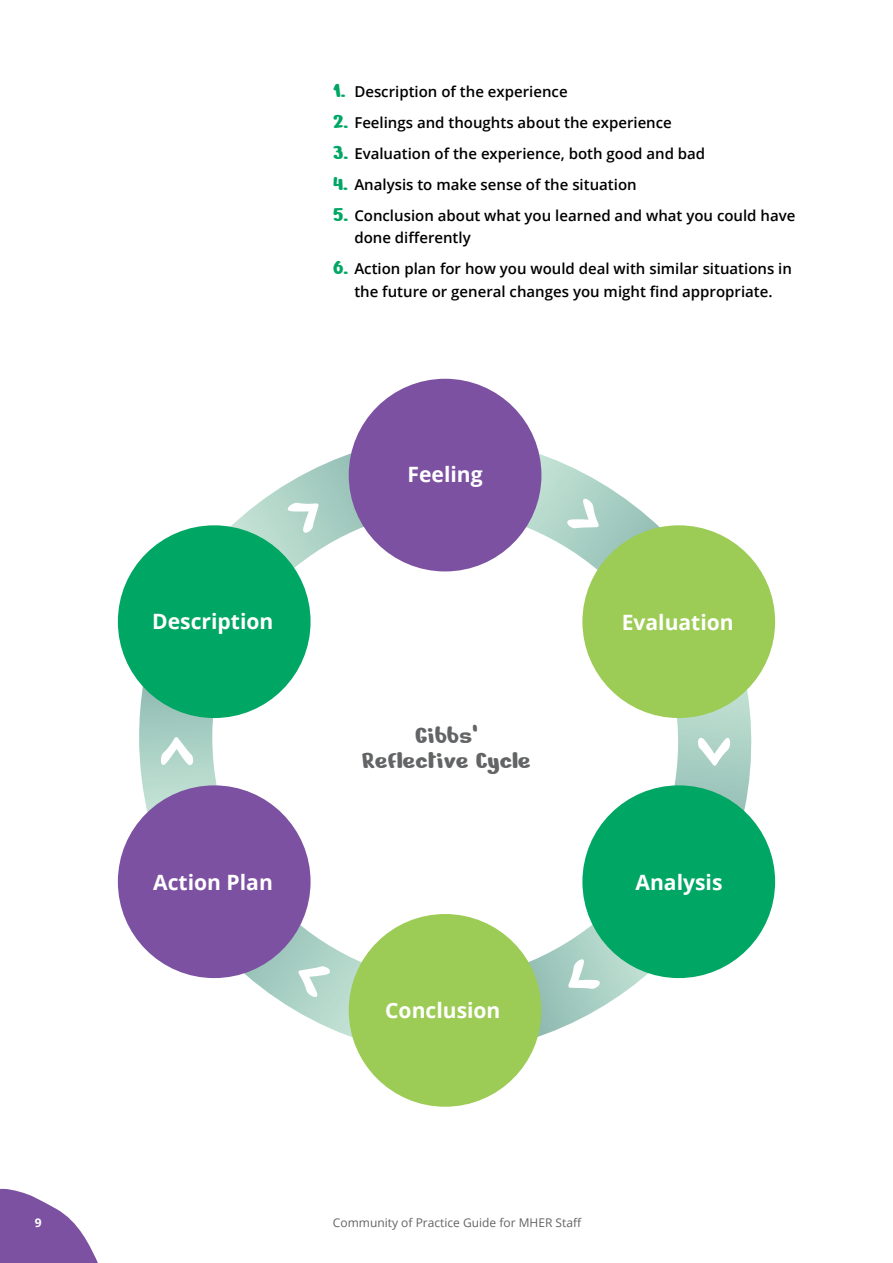
<style>
.page{position:relative;width:893px;height:1263px;background:#fff}
.page>*{position:absolute;margin:0;border:0;box-sizing:border-box;transform-origin:0 0}
.t1{font:26.4px/24.8px "Nerko One";color:#636466;text-align:center}
.t2{font:700 21.15px "Open Sans";color:#fff}
.t3{font:600 15px/22.5px "Open Sans";color:#000}
.t4{font:12px "Open Sans";color:#636466}
.t5{font:700 12px "Open Sans";color:#fff}
.s1{font-family:"Nerko One";font-weight:400;font-size:22.5px;color:#00a664}
.s2{font-size:44.85px}
</style>
<div class="page">
<img style="left:231px;top:450px;width:137px;height:125px">
<img style="left:232px;top:921px;width:146px;height:121px">
<img style="left:674px;top:674px;width:81px;height:154px">
<img style="left:516px;top:450px;width:146px;height:122px">
<img style="left:139px;top:682px;width:78px;height:136px">
<img style="left:519px;top:913px;width:137px;height:126px">
<div style="left:352px;top:383px;width:186px;height:185px;background:#7c51a1;border-radius:50%"></div>
<div style="left:349px;top:379px;width:192px;height:192px;border:8px solid #7c51a1;border-radius:50%"></div>
<div style="left:122px;top:789px;width:185px;height:185px;background:#7c51a1;border-radius:50%"></div>
<div style="left:118px;top:785px;width:193px;height:193px;border:8px solid #7c51a1;border-radius:50%"></div>
<div style="left:352px;top:918px;width:186px;height:185px;background:#9dcc56;border-radius:50%"></div>
<div style="left:349px;top:914px;width:192px;height:193px;border:8px solid #9dcc56;border-radius:50%"></div>
<div style="left:122px;top:529px;width:185px;height:185px;background:#00a664;border-radius:50%"></div>
<div style="left:118px;top:525px;width:193px;height:193px;border:8px solid #00a664;border-radius:50%"></div>
<div style="left:586px;top:789px;width:185px;height:185px;background:#00a664;border-radius:50%"></div>
<div style="left:582px;top:785px;width:193px;height:193px;border:8px solid #00a664;border-radius:50%"></div>
<div style="left:586px;top:529px;width:185px;height:185px;background:#9dcc56;border-radius:50%"></div>
<div style="left:582px;top:525px;width:193px;height:193px;border:8px solid #9dcc56;border-radius:50%"></div>
<svg style="left:567px;top:499px;width:32px;height:29px"></svg>
<svg style="left:698px;top:738px;width:32px;height:28px"></svg>
<svg style="left:161px;top:737px;width:32px;height:28px"></svg>
<svg style="left:568px;top:959px;width:32px;height:30px"></svg>
<svg style="left:298px;top:966px;width:32px;height:31px"></svg>
<svg style="left:288px;top:503px;width:31px;height:30px"></svg>
<svg style="left:0;top:1188px;width:98px;height:75px"></svg>
<p class="t3" style="left:333px;top:80px;width:236px"><span class="s1">1.</span> Description of the experience</p>
<p class="t3" style="left:333px;top:111px;width:340px"><span class="s1">2.</span> Feelings and thoughts about the experience</p>
<p class="t3" style="left:333px;top:142px;width:374px"><span class="s1">3.</span> Evaluation of the experience, both good and bad</p>
<p class="t3" style="left:333px;top:173px;width:305px"><span class="s1">4.</span> Analysis to make sense of the situation</p>
<p class="t3" style="left:354px;top:204px;width:443px;text-indent:-21px"><span class="s1">5.</span> Conclusion about what you learned and what you could have done differently</p>
<p class="t3" style="left:333px;top:257px;width:460px;text-align:center"><span class="s1">6.</span> Action plan for how you would deal with similar situations in the future or general changes you might find appropriate.</p>
<h2 class="t2" style="left:152px;top:606px;width:123px">Description</h2>
<h2 class="t2" style="left:408px;top:459px;width:77px">Feeling</h2>
<h1 class="t1" style="left:362px;top:723px;width:171px">Gibbs<span class="s2">’<br></span>Reflective Cycle</h1>
<h2 class="t2" style="left:622px;top:607px;width:114px">Evaluation</h2>
<h2 class="t2" style="left:153px;top:867px;width:121px">Action Plan</h2>
<h2 class="t2" style="left:635px;top:867px;width:89px">Analysis</h2>
<h2 class="t2" style="left:385px;top:995px;width:117px">Conclusion</h2>
<p class="t5" style="left:35px;top:1214px;width:8px">9</p>
<p class="t4" style="left:333px;top:1214px;width:250px">Community of Practice Guide for MHER Staff</p>
</div>
